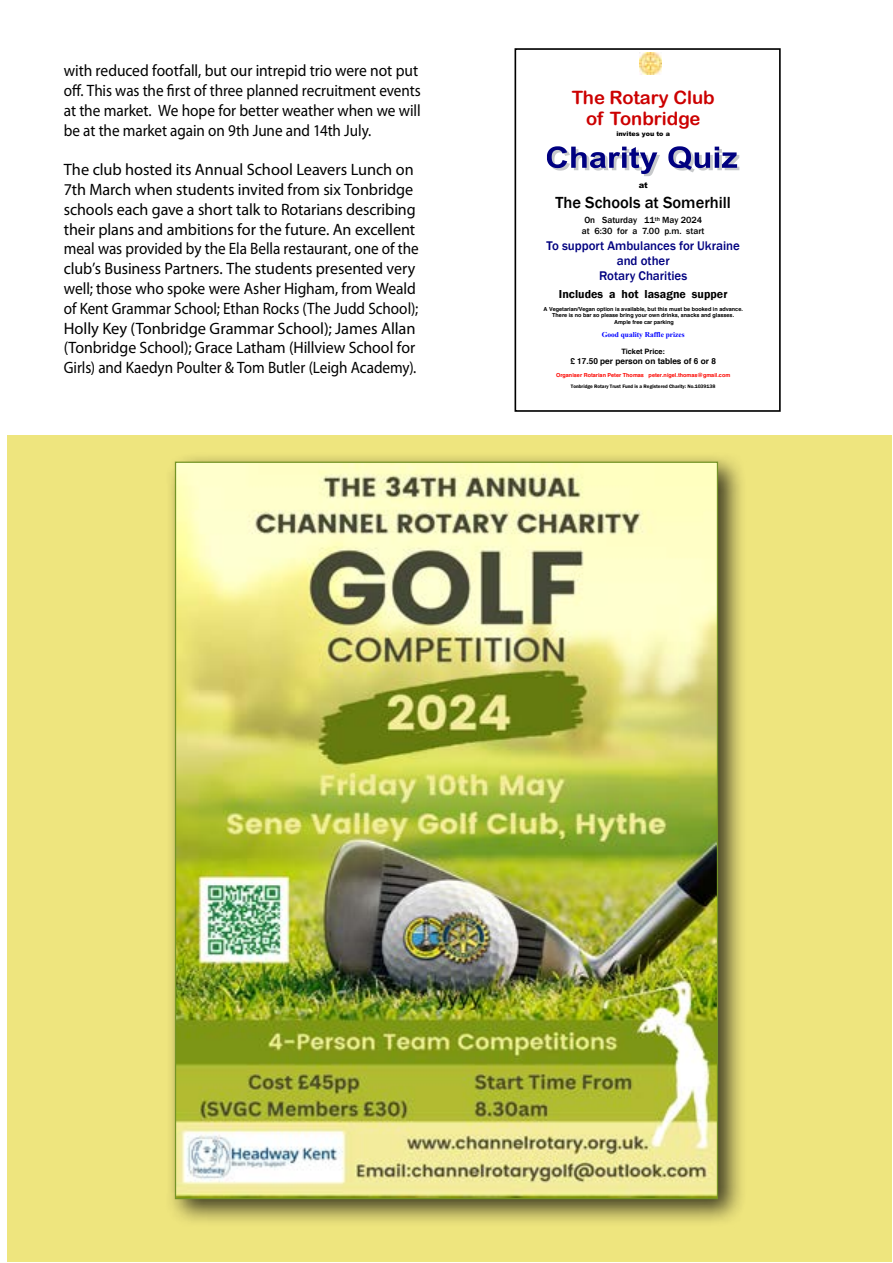
<style>
.page{position:relative;width:893px;height:1263px;background:#fff}
.page>*{position:absolute;margin:0;border:0;box-sizing:border-box;transform-origin:0 0}
.t1{font:18.45px/21.3px "Arial Rounded MT Bold";color:#c00;text-align:center}
.t2{font:16.5px/19.8px "Myriad Pro";letter-spacing:-.005em;color:#000}
.t3{font:16.5px/19.8px "Myriad Pro";letter-spacing:-.005em;color:#000;scale:.94 1}
.t4{font:500 16.5px "Franklin Gothic";color:#000}
.t5{font:500 12.9px/14.5px "Franklin Gothic";color:#000080;text-align:center}
.t6{font:600 11.85px "Franklin Gothic";color:#000}
.t7{font:500 9.15px/10.4px "Franklin Gothic";color:#000}
.t8{font:700 8.25px "Helvetica";color:#000}
.t9{font:900 8.25px "Arial";color:#000}
.t10{font:700 7.35px "Times New Roman";color:#00f}
.t11{font:700 7.35px "Helvetica";color:#000}
.t12{font:900 6.45px "Arial";color:#000}
.t13{font:700 5.55px/6.6px "Helvetica";color:#000;text-align:center}
.t14{font:700 5.55px "Helvetica";color:#fc0802}
.t15{font:600 5.1px "Franklin Gothic";color:#000}
</style>
<div class="page">
<div style="left:7px;top:435px;width:884px;height:826px;background:#eee57e"></div>
<img style="left:640px;top:53px;width:21px;height:21px">
<svg style="left:547px;top:146px;width:113px;height:30px"></svg>
<svg style="left:668px;top:146px;width:71px;height:26px"></svg>
<div style="left:514px;top:48px;width:267px;height:364px;border:2px solid #000"></div>
<div style="left:165px;top:452px;width:582px;height:775px;background:#000;opacity:.75"></div>
<img style="left:177px;top:464px;width:539px;height:733px">
<p class="t3" style="left:64px;top:60px;width:381px">with reduced footfall, but our intrepid trio were not put off. This was the first of three planned recruitment events at the market. We hope for better weather when we will be at the market again on 9th June and 14th July.</p>
<p class="t2" style="left:64px;top:159px;width:356px">The club hosted its Annual School Leavers Lunch on 7th March when students invited from six Tonbridge schools each gave a short talk to Rotarians describing their plans and ambitions for the future. An excellent meal was provided by the Ela Bella restaurant, one of the club’s Business Partners. The students presented very well; those who spoke were Asher Higham, from Weald of Kent Grammar School; Ethan Rocks (The Judd School); Holly Key (Tonbridge Grammar School); James Allan (Tonbridge School); Grace Latham (Hillview School for Girls) and Kaedyn Poulter &amp; Tom Butler (Leigh Academy).</p>
<p class="t1" style="left:572px;top:87px;width:144px">The Rotary Club of Tonbridge</p>
<p class="t12" style="left:616px;top:129px;width:55px">invites you to a</p>
<p class="t9" style="left:639px;top:179px;width:11px">at</p>
<p class="t4" style="left:556px;top:193px;width:177px">The Schools at Somerhill</p>
<p class="t7" style="left:582px;top:215px;width:124px">On Saturday 11<sup>th</sup> May 2024 at 6:30 for a 7.00 p.m. start</p>
<p class="t5" style="left:547px;top:239px;width:195px">To support Ambulances for Ukraine and other<br>Rotary Charities</p>
<p class="t6" style="left:559px;top:287px;width:170px">Includes a hot lasagne supper</p>
<p class="t13" style="left:543px;top:305px;width:201px">A Vegetarian/Vegan option is available, but this must be booked in advance.<br>There is no bar so please bring your own drinks, snacks and glasses.<br>Ample free car parking</p>
<p class="t10" style="left:602px;top:329px;width:84px">Good quality Raffle prizes</p>
<p class="t11" style="left:621px;top:345px;width:45px">Ticket Price:</p>
<p class="t8" style="left:570px;top:354px;width:147px">£ 17.50 per person on tables of 6 or 8</p>
<p class="t14" style="left:556px;top:370px;width:176px">Organiser Rotarian Peter Thomas peter.nigel.thomas@gmail.com</p>
<p class="t15" style="left:571px;top:383px;width:146px">Tonbridge Rotary Trust Fund is a Registered Charity: No.1039138</p>
</div>
